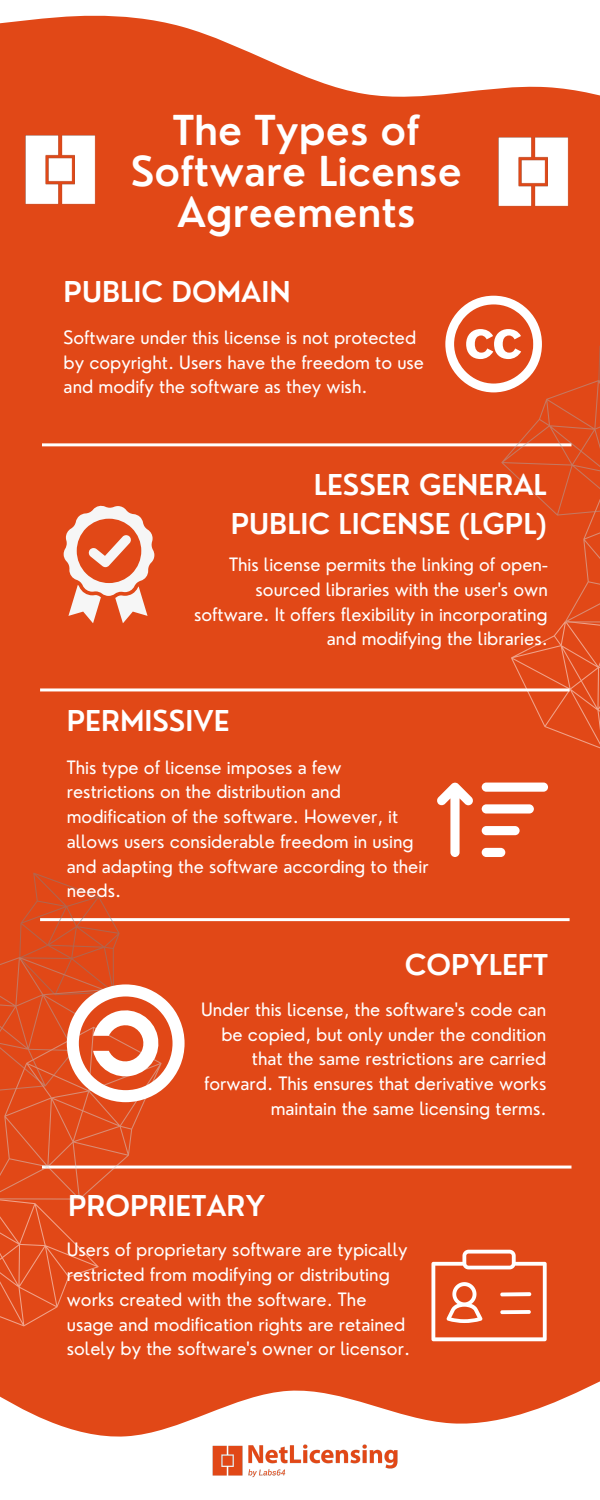
<style>
.page{position:relative;width:600px;height:1500px;background:#e14817}
.page>*{position:absolute;margin:0;border:0;box-sizing:border-box;transform-origin:0 0}
.t1{font:600 40.2px/41.2px "Nourd";color:#fff;text-align:center}
.t2{font:600 28px/39px "Nourd";color:#fff;text-align:right}
.t3{font:18px/24.8px "Nourd";color:#fff}
</style>
<div class="page">
<div style="left:482px;top:783px;width:66px;height:9px;background:#fff;border-radius:5px"></div>
<div style="left:482px;top:804px;width:52px;height:10px;background:#fff;border-radius:5px"></div>
<div style="left:482px;top:826px;width:38px;height:9px;background:#fff;border-radius:5px"></div>
<div style="left:482px;top:848px;width:23px;height:9px;background:#fff;border-radius:5px"></div>
<svg style="left:437px;top:783px;width:36px;height:74px"></svg>
<hr style="left:42px;top:443px;width:530px;height:3px;background:#fff">
<hr style="left:40px;top:918px;width:530px;height:3px;background:#fff">
<hr style="left:40px;top:688px;width:530px;height:3px;background:#fff">
<hr style="left:42px;top:1166px;width:530px;height:3px;background:#fff">
<svg style="left:0;top:0;width:600px;height:144px"></svg>
<svg style="left:0;top:1381px;width:600px;height:119px;fill:#fff"></svg>
<svg style="left:445px;top:296px;width:155px;height:453px"></svg>
<svg style="left:0;top:873px;width:185px;height:453px"></svg>
<svg style="left:431px;top:1250px;width:116px;height:91px"></svg>
<svg style="left:64px;top:505px;width:90px;height:118px"></svg>
<img style="left:175px;top:1398px;width:250px;height:102px">
<img style="left:25px;top:134px;width:70px;height:71px">
<img style="left:498px;top:136px;width:70px;height:71px">
<p class="t1" style="left:131px;top:109px;width:332px">The Types of<br>Software License<br>Agreements</p>
<p class="t2" style="left:64px;top:272px;width:229px">PUBLIC DOMAIN</p>
<p class="t3" style="left:64px;top:325px;width:362px">Software under this license is not protected by copyright. Users have the freedom to use and modify the software as they wish.</p>
<p class="t2" style="left:231px;top:465px;width:318px">LESSER GENERAL<br>PUBLIC LICENSE (LGPL)</p>
<p class="t3" style="left:194px;top:552px;width:355px;text-align:right">This license permits the linking of open&shy;sourced libraries with the user's own software. It offers flexibility in incorporating and modifying the libraries.</p>
<p class="t2" style="left:67px;top:701px;width:164px">PERMISSIVE</p>
<p class="t3" style="left:67px;top:755px;width:363px">This type of license imposes a few restrictions on the distribution and modification of the software. However, it allows users considerable freedom in using and adapting the software according to their needs.</p>
<p class="t2" style="left:405px;top:945px;width:145px">COPYLEFT</p>
<p class="t3" style="left:201px;top:997px;width:347px;text-align:right">Under this license, the software's code can be copied, but only under the condition that the same restrictions are carried forward. This ensures that derivative works maintain the same licensing terms.</p>
<p class="t2" style="left:68px;top:1186px;width:198px">PROPRIETARY</p>
<p class="t3" style="left:67px;top:1237px;width:345px">Users of proprietary software are typically restricted from modifying or distributing works created with the software. The usage and modification rights are retained solely by the software's owner or licensor.</p>
</div>
